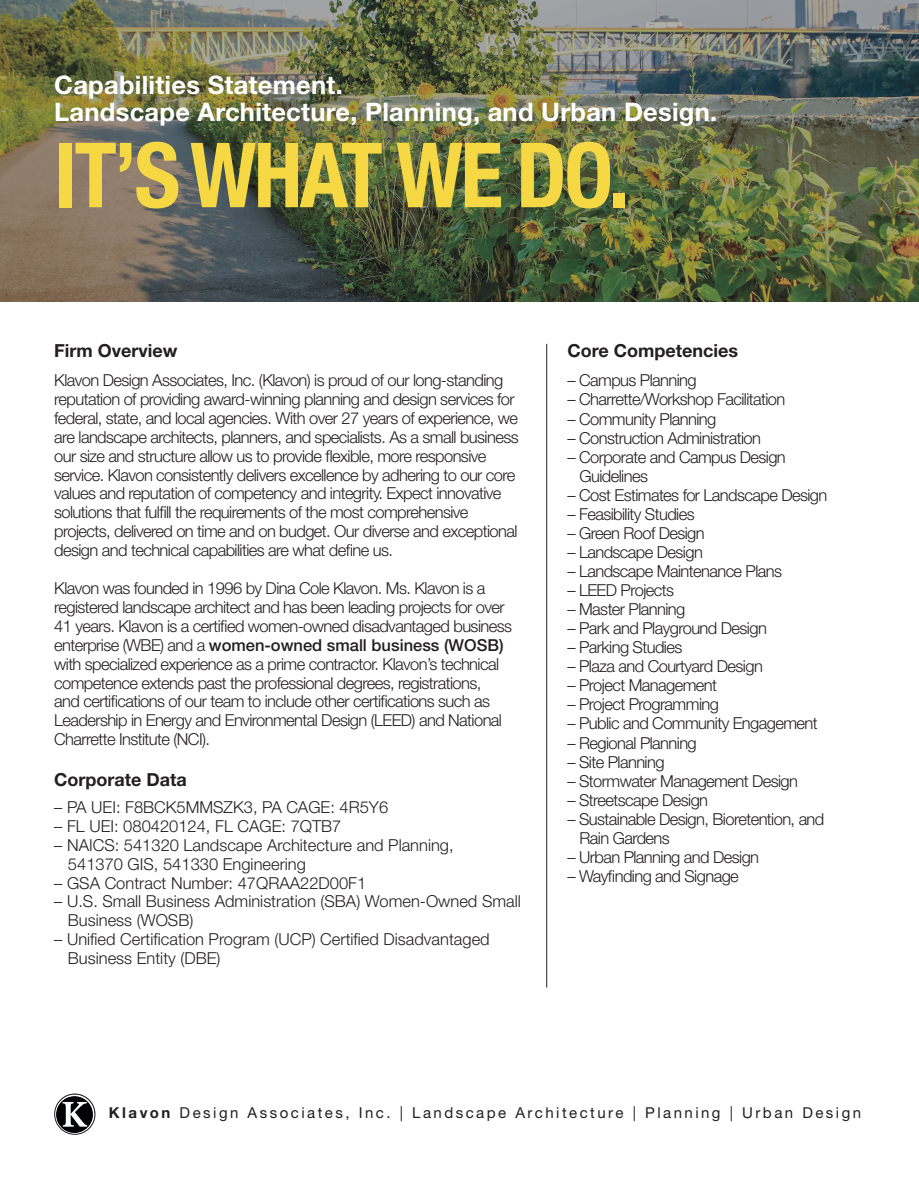
<style>
.page{position:relative;width:919px;height:1189px;background:#fff}
.page>*{position:absolute;margin:0;border:0;box-sizing:border-box;transform-origin:0 0}
.t1{font:700 condensed 90px "Helvetica Neue LT Std";letter-spacing:-.03em;color:#f6d845}
.t2{font:700 25.5px/27px "Helvetica Neue LT Std";letter-spacing:.01em;color:#fff}
.t3{font:700 18px "Helvetica Neue LT Std";color:#231f20}
.t4{font:300 16.5px/18.9px "Helvetica Neue LT Std";letter-spacing:-.035em;color:#231f20}
.t5{font:300 16.5px/18.9px "Helvetica Neue LT Std";color:#231f20}
.t6{font:15px "Helvetica Neue LT Std";letter-spacing:.165em;color:#231f20}
.s1{font-weight:500}
.s2{font-weight:700}
</style>
<div class="page">
<img style="left:0;top:0;width:918px;height:301px">
<img style="left:55px;top:1093px;width:40px;height:41px;border-radius:20px">
<div style="left:54px;top:1093px;width:41px;height:41px;border:1px solid #231f20;border-radius:50%"></div>
<hr style="left:546px;top:344px;width:1px;height:643px;background:#231f20">
<h2 class="t2" style="left:54px;top:71px;width:664px">Capabilities Statement.<br>Landscape Architecture, Planning, and Urban Design.</h2>
<h1 class="t1" style="left:54px;top:121px;width:576px">IT’S WHAT WE DO.</h1>
<p class="t3" style="left:54px;top:339px;width:125px">Firm Overview</p>
<p class="t4" style="left:54px;top:370px;width:466px">Klavon Design Associates, Inc. (Klavon) is proud of our long-standing reputation of providing award-winning planning and design services for federal, state, and local agencies. With over 27 years of experience, we are landscape architects, planners, and specialists. As a small business our size and structure allow us to provide flexible, more responsive service. Klavon consistently delivers excellence by adhering to our core values and reputation of competency and integrity. Expect innovative solutions that fulfill the requirements of the most comprehensive projects, delivered on time and on budget. Our diverse and exceptional design and technical capabilities are what define us.</p>
<p class="t4" style="left:54px;top:578px;width:459px">Klavon was founded in 1996 by Dina Cole Klavon. Ms. Klavon is a registered landscape architect and has been leading projects for over 41 years. Klavon is a certified women-owned disadvantaged business enterprise (WBE) and a <span class="s1">women-owned small business (WOSB) </span>with specialized experience as a prime contractor. Klavon’s technical competence extends past the professional degrees, registrations,<br>and certifications of our team to include other certifications such as Leadership in Energy and Environmental Design (LEED) and National Charrette Institute (NCI).</p>
<p class="t3" style="left:54px;top:769px;width:134px">Corporate Data</p>
<p class="t5" style="left:54px;top:797px;width:335px">– PA UEI: F8BCK5MMSZK3, PA CAGE: 4R5Y6</p>
<p class="t5" style="left:54px;top:816px;width:289px">– FL UEI: 080420124, FL CAGE: 7QTB7</p>
<p class="t5" style="left:68px;top:835px;width:387px;text-indent:-14px">– NAICS: 541320 Landscape Architecture and Planning,<br>541370 GIS, 541330 Engineering</p>
<p class="t5" style="left:54px;top:872px;width:313px">– GSA Contract Number: 47QRAA22D00F1</p>
<p class="t5" style="left:68px;top:891px;width:454px;text-indent:-14px">– U.S. Small Business Administration (SBA) Women-Owned Small<br>Business (WOSB)</p>
<p class="t5" style="left:68px;top:929px;width:423px;text-indent:-14px">– Unified Certification Program (UCP) Certified Disadvantaged<br>Business Entity (DBE)</p>
<p class="t3" style="left:567px;top:339px;width:172px">Core Competencies</p>
<p class="t4" style="left:567px;top:371px;width:131px">– Campus Planning</p>
<p class="t4" style="left:567px;top:390px;width:219px">– Charrette/Workshop Facilitation</p>
<p class="t4" style="left:567px;top:409px;width:150px">– Community Planning</p>
<p class="t4" style="left:567px;top:428px;width:195px">– Construction Administration</p>
<p class="t4" style="left:579px;top:447px;width:208px;text-indent:-12px">– Corporate and Campus Design<br>Guidelines</p>
<p class="t4" style="left:567px;top:485px;width:261px">– Cost Estimates for Landscape Design</p>
<p class="t4" style="left:567px;top:504px;width:129px">– Feasibility Studies</p>
<p class="t4" style="left:567px;top:523px;width:139px">– Green Roof Design</p>
<p class="t4" style="left:567px;top:542px;width:137px">– Landscape Design</p>
<p class="t4" style="left:567px;top:561px;width:216px">– Landscape Maintenance Plans</p>
<p class="t4" style="left:567px;top:580px;width:108px">– LEED Projects</p>
<p class="t4" style="left:567px;top:599px;width:119px">– Master Planning</p>
<p class="t4" style="left:567px;top:618px;width:201px">– Park and Playground Design</p>
<p class="t4" style="left:567px;top:637px;width:116px">– Parking Studies</p>
<p class="t4" style="left:567px;top:656px;width:197px">– Plaza and Courtyard Design</p>
<p class="t4" style="left:567px;top:675px;width:151px">– Project Management</p>
<p class="t4" style="left:567px;top:694px;width:153px">– Project Programming</p>
<p class="t4" style="left:567px;top:713px;width:252px">– Public and Community Engagement</p>
<p class="t4" style="left:567px;top:732px;width:131px">– Regional Planning</p>
<p class="t4" style="left:567px;top:751px;width:99px">– Site Planning</p>
<p class="t4" style="left:567px;top:771px;width:232px">– Stormwater Management Design</p>
<p class="t4" style="left:567px;top:790px;width:142px">– Streetscape Design</p>
<p class="t4" style="left:579px;top:809px;width:246px;text-indent:-12px">– Sustainable Design, Bioretention, and<br>Rain Gardens</p>
<p class="t4" style="left:567px;top:847px;width:193px">– Urban Planning and Design</p>
<p class="t4" style="left:567px;top:866px;width:173px">– Wayfinding and Signage</p>
<p class="t6" style="left:109px;top:1104px;width:753px"><span class="s2">Klavon</span> Design Associates, Inc. | Landscape Architecture | Planning | Urban Design</p>
</div>
